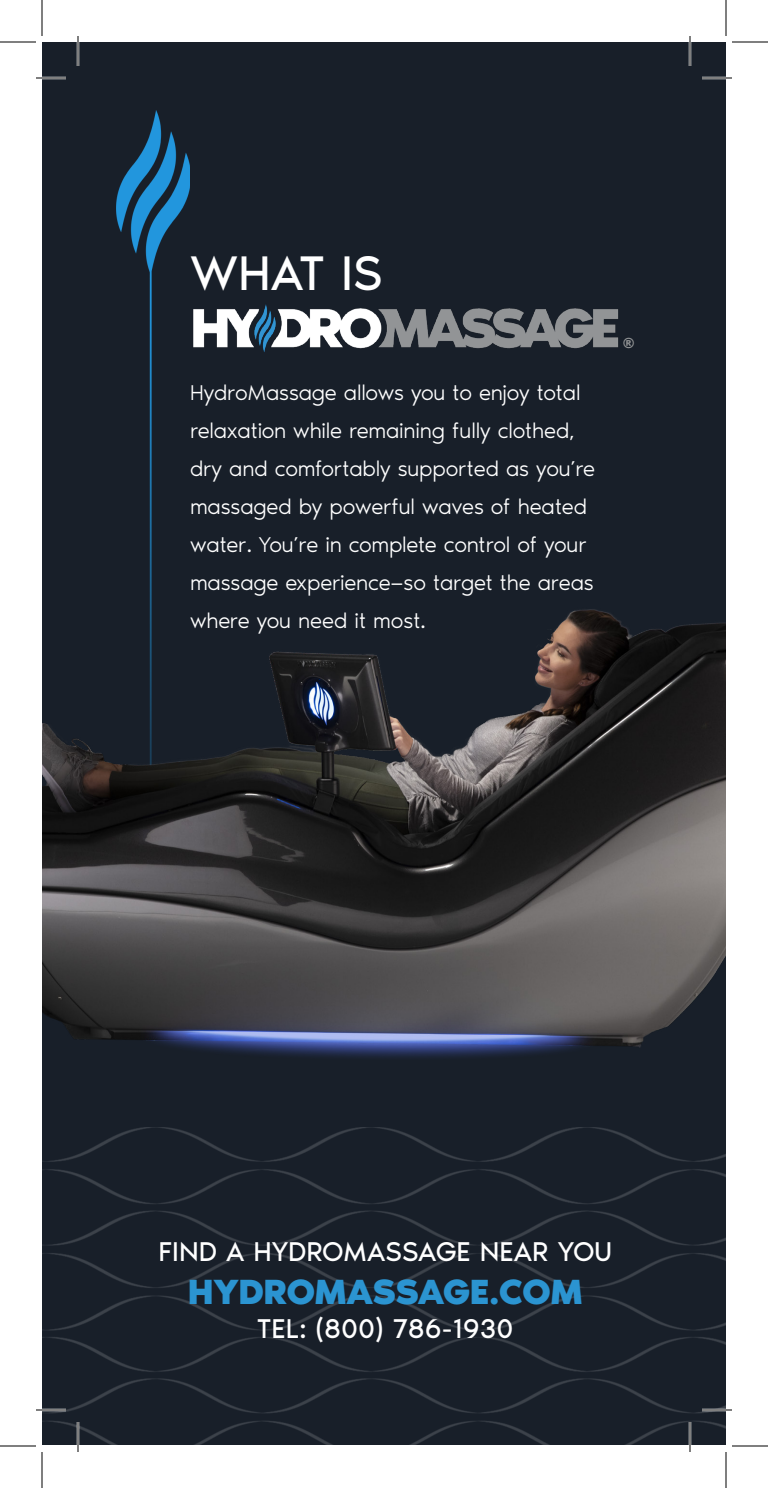
<style>
.page{position:relative;width:768px;height:1488px;background:#fff}
.page>*{position:absolute;margin:0;border:0;box-sizing:border-box;transform-origin:0 0}
.t1{font:50px "Noir Pro";color:#fff}
.t2{font:700 36px "Noir Pro";color:#2b94d1}
.t3{font:28px "Noir Pro";color:#fff}
.t4{font:300 22px/38px "Noir Pro";letter-spacing:-.01em;color:#fff}
.t5{font:900 14px "Arial";color:#939596}
</style>
<div class="page">
<div style="left:42px;top:42px;width:684px;height:1403px;background:#181f29"></div>
<img style="left:117px;top:110px;width:73px;height:496px">
<img style="left:42px;top:1128px;width:684px;height:317px">
<img style="left:42px;top:606px;width:684px;height:452px">
<img style="left:193px;top:304px;width:426px;height:48px">
<hr style="left:36px;top:77px;width:30px;height:2px;background:#fff">
<hr style="left:702px;top:77px;width:30px;height:2px;background:#fff">
<hr style="left:36px;top:1409px;width:30px;height:2px;background:#fff">
<hr style="left:702px;top:1409px;width:30px;height:2px;background:#fff">
<hr style="left:77px;top:36px;width:2px;height:30px;background:#fff">
<hr style="left:77px;top:1422px;width:2px;height:30px;background:#fff">
<hr style="left:689px;top:36px;width:2px;height:30px;background:#fff">
<hr style="left:689px;top:1422px;width:2px;height:30px;background:#fff">
<hr style="left:36px;top:78px;width:30px;height:1px;background:#000">
<hr style="left:702px;top:78px;width:30px;height:1px;background:#000">
<hr style="left:36px;top:1410px;width:30px;height:1px;background:#000">
<hr style="left:702px;top:1410px;width:30px;height:1px;background:#000">
<hr style="left:78px;top:36px;width:1px;height:30px;background:#000">
<hr style="left:78px;top:1422px;width:1px;height:30px;background:#000">
<hr style="left:690px;top:36px;width:1px;height:30px;background:#000">
<hr style="left:690px;top:1422px;width:1px;height:30px;background:#000">
<hr style="left:0;top:42px;width:36px;height:1px;background:#000">
<hr style="left:732px;top:42px;width:36px;height:1px;background:#000">
<hr style="left:0;top:1446px;width:36px;height:1px;background:#000">
<hr style="left:732px;top:1446px;width:36px;height:1px;background:#000">
<hr style="left:42px;top:0;width:1px;height:36px;background:#000">
<hr style="left:42px;top:1452px;width:1px;height:36px;background:#000">
<hr style="left:726px;top:0;width:1px;height:36px;background:#000">
<hr style="left:726px;top:1452px;width:1px;height:36px;background:#000">
<p class="t1" style="left:190px;top:235px;width:194px">WHAT IS</p>
<p class="t4" style="left:190px;top:373px;width:407px">HydroMassage allows you to enjoy total relaxation while remaining fully clothed, dry and comfortably supported as you’re massaged by powerful waves of heated water. You’re in complete control of your massage experience—so target the areas where you need it most.</p>
<p class="t5" style="left:623px;top:333px;width:13px">®</p>
<p class="t3" style="left:158px;top:1230px;width:455px">FIND A HYDROMASSAGE NEAR YOU</p>
<p class="t2" style="left:188px;top:1263px;width:396px">HYDROMASSAGE.COM</p>
<p class="t3" style="left:257px;top:1307px;width:258px">TEL: (800) 786-1930</p>
</div>
